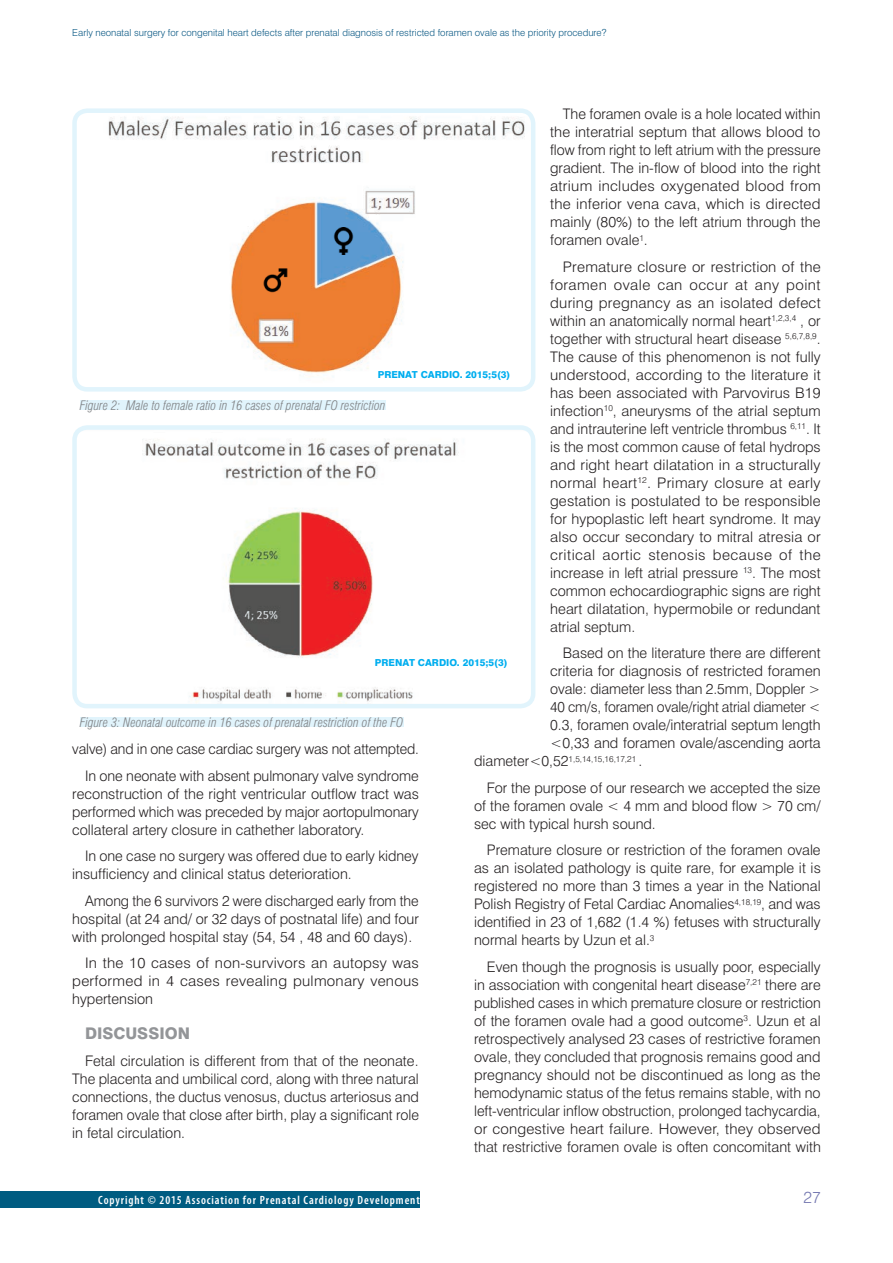
<style>
.page{position:relative;width:893px;height:1263px;background:#fff}
.page>*{position:absolute;margin:0;border:0;box-sizing:border-box;transform-origin:0 0}
._002_Akapit_zwykły{font:15px "Swis 721 Hv PL";color:#939598}
.t1{font:15px "Swis 721 Lt PL";color:#7477b0}
._002_Akapit_zwykły-2{font:13.5px/18px "Swis 721 Lt PL";color:#231f20;text-align:justify}
._002_Akapit_zwykły-3{font:13.5px/18px "Swis 721 Lt PL";color:#231f20;text-align:justify;scale:1.04 1}
.t2{font:italic 12px "Swis 721 Lt Cn PL";color:#808285}
.t3{font:600 condensed 12px "Myriad Pro";letter-spacing:.075em;color:#fff}
._002_Akapit_zwykły-4{font:9px "Swis 721 Lt PL";color:#085783}
._002_Akapit_zwykły-5{font:9px "Swis 721 Hv PL";color:#00aeef}
._002_Akapit_zwykły-6{font:7.8px "Swis 721 Lt PL";color:#231f20}
.s1{font-size:13.5px}
</style>
<div class="page">
<div style="left:0;top:1191px;width:420px;height:16px;background:#005c81"></div>
<div style="left:80px;top:717px;width:323px;height:9px;background:#e1f4fc"></div>
<img style="left:77px;top:430px;width:453px;height:273px">
<div style="left:72px;top:425px;width:463px;height:283px;border:4px solid #e1f4fc;border-radius:13px"></div>
<div style="left:80px;top:400px;width:305px;height:10px;background:#e1f4fc"></div>
<img style="left:81px;top:113px;width:449px;height:274px">
<div style="left:72px;top:108px;width:463px;height:284px;border:4px solid #e1f4fc;border-radius:13px"></div>
<img style="left:257px;top:266px;width:36px;height:27px">
<img style="left:325px;top:227px;width:36px;height:27px">
<p class="_002_Akapit_zwykły-4" style="left:72px;top:27px;width:536px">Early neonatal surgery for congenital heart defects after prenatal diagnosis of restricted foramen ovale as the priority procedure?</p>
<p class="_002_Akapit_zwykły-2" style="left:550px;top:105px;width:272px;text-indent:13px">The foramen ovale is a hole located within the interatrial septum that allows blood to flow from right to left atrium with the pressure gradient. The in-flow of blood into the right atrium includes oxygenated blood from the inferior vena cava, which is directed mainly (80%) to the left atrium through the foramen ovale<sup>1</sup>.</p>
<p class="_002_Akapit_zwykły-3" style="left:550px;top:257px;width:262px;text-indent:13px">Premature closure or restriction of the foramen ovale can occur at any point during pregnancy as an isolated defect within an anatomically normal heart<sup>1,2,3,4</sup> , or together with structural heart disease <sup>5,6,7,8,9</sup>.<br>The cause of this phenomenon is not fully understood, according to the literature it has been associated with Parvovirus B19 infection<sup>10</sup>, aneurysms of the atrial septum and intrauterine left ventricle thrombus <sup>6,11</sup>. It is the most common cause of fetal hydrops and right heart dilatation in a structurally normal heart<sup>12</sup>. Primary closure at early gestation is postulated to be responsible for hypoplastic left heart syndrome. It may also occur secondary to mitral atresia or critical aortic stenosis because of the increase in left atrial pressure <sup>13</sup>. The most common echocardiographic signs are right heart dilatation, hypermobile or redundant atrial septum.</p>
<p class="_002_Akapit_zwykły-2" style="left:550px;top:644px;width:272px;text-indent:13px">Based on the literature there are different criteria for diagnosis of restricted foramen ovale: diameter less than 2.5mm, Doppler &gt; 40 cm/s, foramen ovale/right atrial diameter &lt; 0.3, foramen ovale/interatrial septum length &lt;0,33 and foramen ovale/ascending aorta</p>
<p class="_002_Akapit_zwykły-6" style="left:474px;top:754px;width:170px"><span class="s1">diameter&lt;0,52</span>1,5,14,15,16,17,21 <span class="s1">.</span></p>
<p class="_002_Akapit_zwykły-2" style="left:474px;top:778px;width:348px;text-indent:13px">For the purpose of our research we accepted the size of the foramen ovale &lt; 4 mm and blood flow &gt; 70 cm/ sec with typical hursh sound.</p>
<p class="_002_Akapit_zwykły-2" style="left:474px;top:841px;width:348px;text-indent:13px">Premature closure or restriction of the foramen ovale as an isolated pathology is quite rare, for example it is registered no more than 3 times a year in the National Polish Registry of Fetal Cardiac Anomalies<sup>4,18,19</sup>, and was identified in 23 of 1,682 (1.4 %) fetuses with structurally normal hearts by Uzun et al.<sup>3</sup></p>
<p class="_002_Akapit_zwykły-2" style="left:474px;top:957px;width:348px;text-indent:13px">Even though the prognosis is usually poor, especially in association with congenital heart disease<sup>7,21</sup> there are published cases in which premature closure or restriction of the foramen ovale had a good outcome<sup>3</sup>. Uzun et al retrospectively analysed 23 cases of restrictive foramen ovale, they concluded that prognosis remains good and pregnancy should not be discontinued as long as the hemodynamic status of the fetus remains stable, with no left-ventricular inflow obstruction, prolonged tachycardia, or congestive heart failure. However, they observed that restrictive foramen ovale is often concomitant with</p>
<p class="_002_Akapit_zwykły-5" style="left:378px;top:368px;width:134px">PRENAT CARDIO. 2015;5(3)</p>
<p class="t2" style="left:80px;top:397px;width:307px">Figure 2: Male to female ratio in 16 cases of prenatal FO restriction</p>
<p class="_002_Akapit_zwykły-5" style="left:375px;top:657px;width:134px">PRENAT CARDIO. 2015;5(3)</p>
<p class="t2" style="left:80px;top:714px;width:325px">Figure 3: Neonatal outcome in 16 cases of prenatal restriction of the FO</p>
<p class="_002_Akapit_zwykły-2" style="left:72px;top:740px;width:348px">valve) and in one case cardiac surgery was not attempted.</p>
<p class="_002_Akapit_zwykły-2" style="left:72px;top:767px;width:348px;text-indent:13px">In one neonate with absent pulmonary valve syndrome reconstruction of the right ventricular outflow tract was performed which was preceded by major aortopulmonary collateral artery closure in cathether laboratory.</p>
<p class="_002_Akapit_zwykły-2" style="left:72px;top:847px;width:348px;text-indent:13px">In one case no surgery was offered due to early kidney insufficiency and clinical status deterioration.</p>
<p class="_002_Akapit_zwykły-2" style="left:72px;top:892px;width:348px;text-indent:13px">Among the 6 survivors 2 were discharged early from the hospital (at 24 and/ or 32 days of postnatal life) and four with prolonged hospital stay (54, 54 , 48 and 60 days).</p>
<p class="_002_Akapit_zwykły-3" style="left:72px;top:954px;width:335px;text-indent:13px">In the 10 cases of non-survivors an autopsy was performed in 4 cases revealing pulmonary venous hypertension</p>
<p class="_002_Akapit_zwykły" style="left:85px;top:1024px;width:107px">DISCUSSION</p>
<p class="_002_Akapit_zwykły-2" style="left:72px;top:1052px;width:348px;text-indent:13px">Fetal circulation is different from that of the neonate.<br>The placenta and umbilical cord, along with three natural connections, the ductus venosus, ductus arteriosus and foramen ovale that close after birth, play a significant role in fetal circulation.</p>
<p class="t3" style="left:98px;top:1192px;width:323px">Copyright © 2015 Association for Prenatal Cardiology Development</p>
<p class="t1" style="left:803px;top:1187px;width:19px">27</p>
</div>
